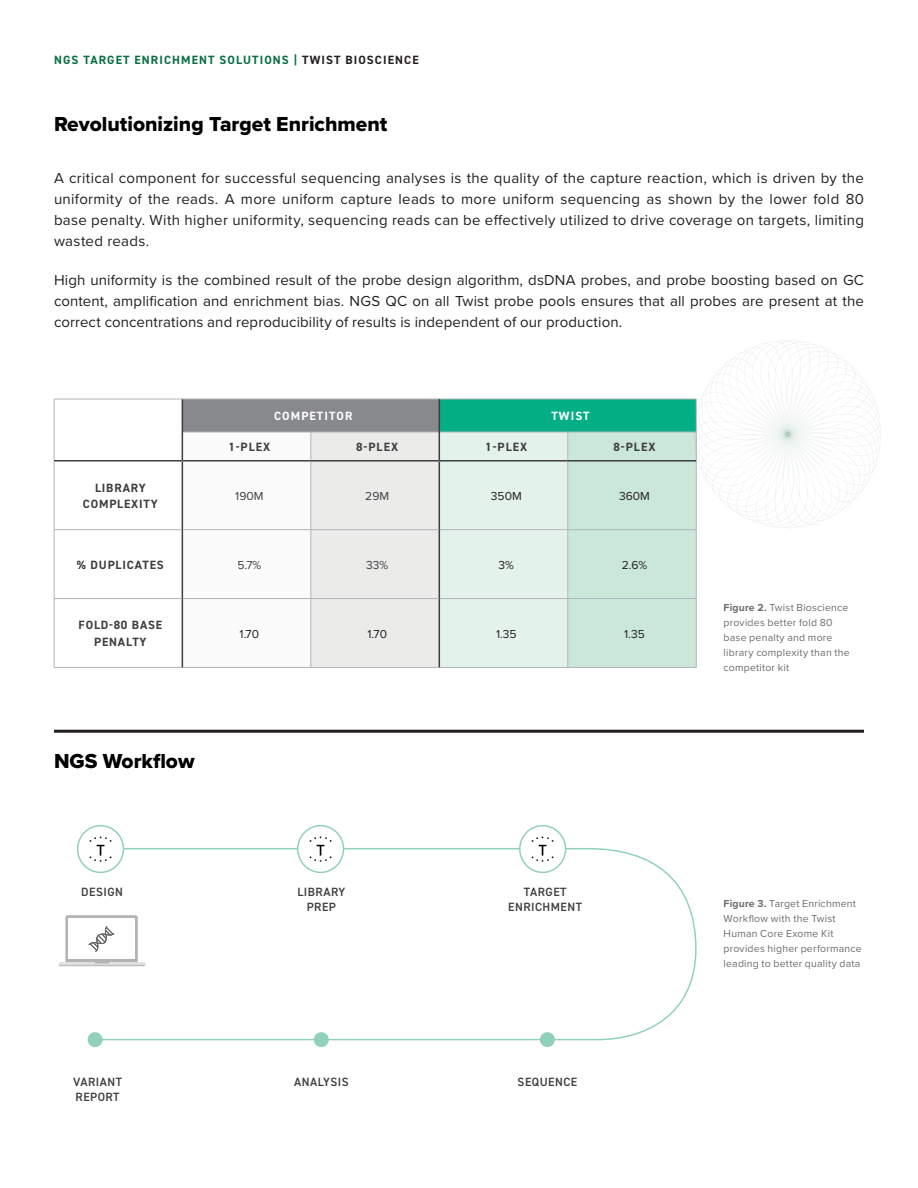
<style>
.page{position:relative;width:918px;height:1188px;background:#fff}
.page>*{position:absolute;margin:0;border:0;box-sizing:border-box;transform-origin:0 0}
.t1{font:21px "Proxima Nova Extrabld";color:#000}
.Body{font:15px/21px "Proxima Nova";letter-spacing:.01em;color:#231f20;text-align:justify}
.t2{font:700 12px/16.5px "DIN2014";letter-spacing:.07em;color:#3e3e3f;text-align:center}
.t3{font:600 12px/15px "DIN2014";letter-spacing:.04em;color:#3e3e3f;text-align:center}
.t4{font:700 12px "DIN2014";letter-spacing:.09em;color:#096f42}
.t5{font:12px "Proxima Nova";color:#231f20}
.t6{font:700 12px "DIN2014";letter-spacing:.09em;color:#fff}
.t7{font:12px "Proxima Nova";color:#3e3e3f}
.Intro_copy{font:10.5px/15px "Proxima Nova";letter-spacing:.02em;color:#6c6d70}
.s1{color:#231f20}
.s2{font-weight:700}
</style>
<div class="page">
<hr style="left:54px;top:667px;width:128px;height:1px;background:#b2b3b7">
<hr style="left:182px;top:667px;width:129px;height:1px;background:#b2b3b7">
<hr style="left:311px;top:667px;width:128px;height:1px;background:#b2b3b7">
<hr style="left:439px;top:667px;width:129px;height:1px;background:#b2b3b7">
<hr style="left:568px;top:667px;width:128px;height:1px;background:#b2b3b7">
<svg style="left:54px;top:399px;width:643px;height:268px"></svg>
<hr style="left:439px;top:462px;width:1px;height:68px;background:#3e3e3f">
<hr style="left:439px;top:530px;width:1px;height:69px;background:#3e3e3f">
<hr style="left:439px;top:599px;width:1px;height:68px;background:#3e3e3f">
<hr style="left:54px;top:730px;width:810px;height:3px;background:#231f20">
<img style="left:685px;top:340px;width:196px;height:197px">
<svg style="left:96px;top:847px;width:601px;height:194px"></svg>
<svg style="left:59px;top:915px;width:86px;height:51px"></svg>
<div style="left:540px;top:1032px;width:15px;height:15px;background:#91d1bc;border-radius:50%"></div>
<div style="left:88px;top:1032px;width:15px;height:15px;background:#91d1bc;border-radius:50%"></div>
<div style="left:314px;top:1032px;width:15px;height:15px;background:#91d1bc;border-radius:50%"></div>
<div style="left:298px;top:826px;width:46px;height:46px;background:#fff;border-radius:50%"></div>
<img style="left:304px;top:832px;width:33px;height:34px">
<div style="left:297px;top:825px;width:47px;height:48px;border:2px solid #91d1bc;border-radius:50%"></div>
<div style="left:78px;top:826px;width:45px;height:46px;background:#fff;border-radius:50%"></div>
<img style="left:84px;top:832px;width:33px;height:34px">
<div style="left:77px;top:825px;width:47px;height:48px;border:2px solid #91d1bc;border-radius:50%"></div>
<div style="left:520px;top:826px;width:46px;height:46px;background:#fff;border-radius:50%"></div>
<img style="left:526px;top:832px;width:33px;height:34px">
<div style="left:519px;top:825px;width:47px;height:48px;border:2px solid #91d1bc;border-radius:50%"></div>
<p class="t4" style="left:54px;top:51px;width:366px">NGS TARGET ENRICHMENT SOLUTIONS | <span class="s1">TWIST BIOSCIENCE</span></p>
<h2 class="t1" style="left:54px;top:109px;width:335px">Revolutionizing Target Enrichment</h2>
<p class="Body" style="left:54px;top:166px;width:812px">A critical component for successful sequencing analyses is the quality of the capture reaction, which is driven by the uniformity of the reads. A more uniform capture leads to more uniform sequencing as shown by the lower fold 80 base penalty. With higher uniformity, sequencing reads can be effectively utilized to drive coverage on targets, limiting wasted reads.</p>
<p class="Body" style="left:54px;top:268px;width:812px">High uniformity is the combined result of the probe design algorithm, dsDNA probes, and probe boosting based on GC content, amplification and enrichment bias. NGS QC on all Twist probe pools ensures that all probes are present at the correct concentrations and reproducibility of results is independent of our production.</p>
<p class="t6" style="left:274px;top:408px;width:80px">COMPETITOR</p>
<p class="t6" style="left:551px;top:408px;width:40px">TWIST</p>
<p class="t2" style="left:228px;top:439px;width:44px">1-PLEX</p>
<p class="t2" style="left:356px;top:439px;width:44px">8-PLEX</p>
<p class="t2" style="left:485px;top:439px;width:44px">1-PLEX</p>
<p class="t2" style="left:613px;top:439px;width:44px">8-PLEX</p>
<p class="t2" style="left:83px;top:479px;width:77px">LIBRARY<br>COMPLEXITY</p>
<p class="t7" style="left:235px;top:487px;width:30px">190M</p>
<p class="t7" style="left:365px;top:487px;width:25px">29M</p>
<p class="t5" style="left:491px;top:487px;width:32px">350M</p>
<p class="t5" style="left:619px;top:487px;width:32px">360M</p>
<p class="t2" style="left:77px;top:556px;width:88px">% DUPLICATES</p>
<p class="t7" style="left:237px;top:556px;width:25px">5.7%</p>
<p class="t7" style="left:366px;top:556px;width:24px">33%</p>
<p class="t5" style="left:499px;top:556px;width:17px">3%</p>
<p class="t5" style="left:622px;top:556px;width:27px">2.6%</p>
<p class="t2" style="left:79px;top:617px;width:85px">FOLD-80 BASE<br>PENALTY</p>
<p class="t5" style="left:240px;top:625px;width:21px">1.70</p>
<p class="t5" style="left:367px;top:625px;width:21px">1.70</p>
<p class="t5" style="left:496px;top:625px;width:22px">1.35</p>
<p class="t5" style="left:624px;top:625px;width:22px">1.35</p>
<h2 class="t1" style="left:54px;top:745px;width:142px">NGS Workflow</h2>
<p class="t3" style="left:81px;top:884px;width:43px">DESIGN</p>
<p class="t3" style="left:297px;top:884px;width:50px">LIBRARY<br>PREP</p>
<p class="t3" style="left:508px;top:884px;width:75px">TARGET<br>ENRICHMENT</p>
<p class="t3" style="left:73px;top:1074px;width:50px">VARIANT</p>
<p class="t3" style="left:518px;top:1074px;width:61px">SEQUENCE</p>
<p class="t3" style="left:76px;top:1089px;width:46px">REPORT</p>
<p class="t3" style="left:294px;top:1074px;width:56px">ANALYSIS</p>
<p class="Intro_copy" style="left:724px;top:600px;width:128px"><span class="s2">Figure 2.</span> Twist Bioscience provides better fold 80 base penalty and more library complexity than the competitor kit</p>
<p class="Intro_copy" style="left:724px;top:896px;width:140px"><span class="s2">Figure 3.</span> Target Enrichment<br>Workflow with the Twist<br>Human Core Exome Kit provides higher performance leading to better quality data</p>
</div>
